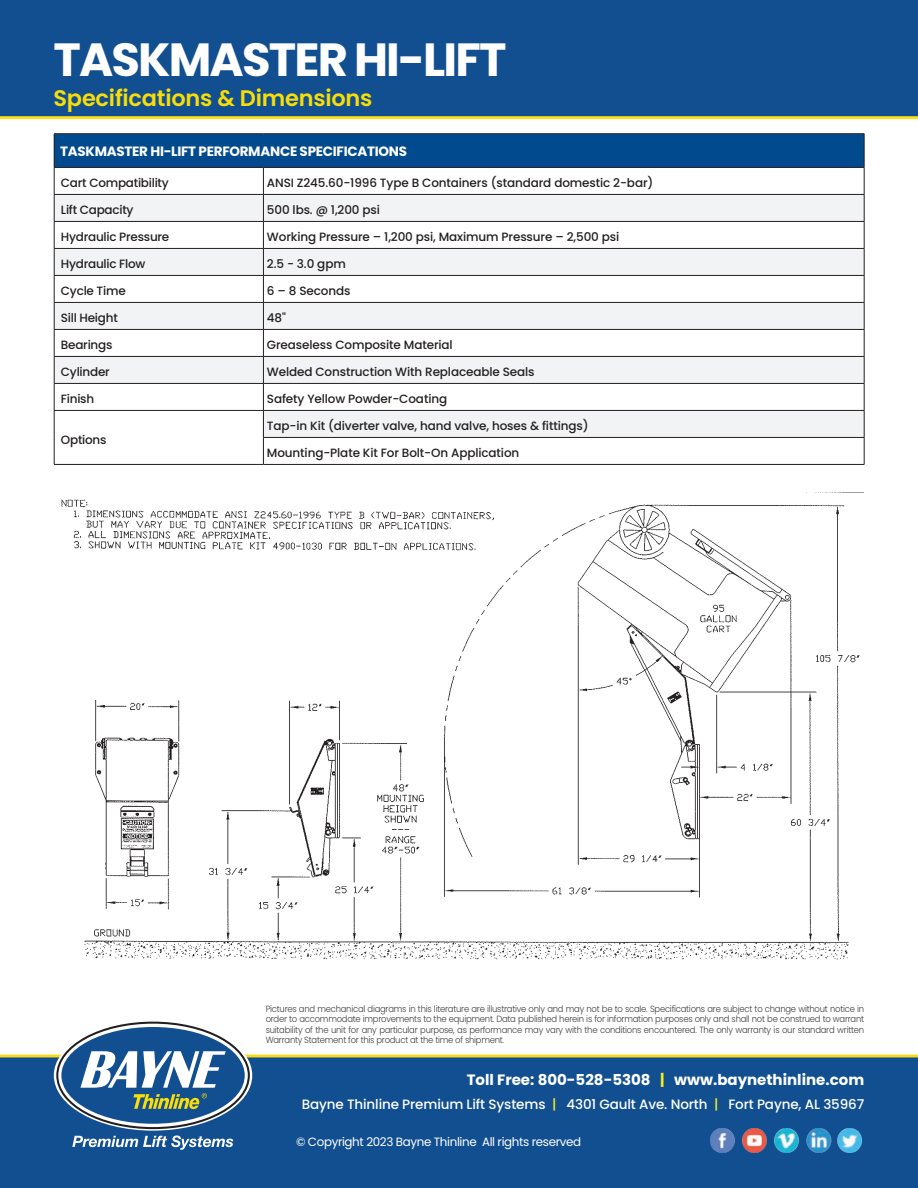
<style>
.page{position:relative;width:918px;height:1188px;background:#fff}
.page>*{position:absolute;margin:0;border:0;box-sizing:border-box;transform-origin:0 0}
.t1{font:700 46.5px "Poppins";letter-spacing:-.04em;color:#fff}
.t2{font:600 22.5px "Poppins";letter-spacing:-.01em;color:#f8dd08}
.t3{font:700 15px "Poppins";color:#fff}
.t4{font:500 13.5px "Poppins";letter-spacing:-.01em;color:#fff}
.t5{font:700 13.5px "Poppins";letter-spacing:-.02em;color:#fff}
.t6{font:500 12px "Poppins";letter-spacing:-.01em;color:#231f20}
.t7{font:12px "Poppins";letter-spacing:-.03em;color:#fff}
.t8{font:300 9px/10.5px "Poppins";letter-spacing:-.03em;color:#3e3e3f;text-align:justify;scale:.94 1}
.s1{color:#f7ee21}
</style>
<div class="page">
<img style="left:0;top:0;width:918px;height:1188px">
<img style="left:55px;top:492px;width:808px;height:473px">
<svg style="left:56px;top:1022px;width:194px;height:107px"></svg>
<svg style="left:72px;top:1136px;width:161px;height:14px"></svg>
<img style="left:711px;top:1128px;width:152px;height:25px">
<div style="left:54px;top:134px;width:810px;height:33px;background:#004a8d"></div>
<svg style="left:55px;top:168px;width:809px;height:296px"></svg>
<svg style="left:55px;top:195px;width:809px;height:242px;fill:#f2f3f4"></svg>
<hr style="left:54px;top:133px;width:209px;height:1px;background:#231f20">
<hr style="left:54px;top:134px;width:1px;height:33px;background:#231f20">
<hr style="left:263px;top:133px;width:601px;height:1px;background:#231f20">
<hr style="left:864px;top:134px;width:1px;height:33px;background:#231f20">
<hr style="left:54px;top:167px;width:209px;height:1px;background:#231f20">
<hr style="left:54px;top:464px;width:209px;height:1px;background:#231f20">
<hr style="left:263px;top:167px;width:601px;height:1px;background:#231f20">
<hr style="left:54px;top:194px;width:209px;height:1px;background:#231f20">
<hr style="left:54px;top:221px;width:209px;height:1px;background:#231f20">
<hr style="left:263px;top:194px;width:601px;height:1px;background:#231f20">
<hr style="left:263px;top:221px;width:601px;height:1px;background:#231f20">
<hr style="left:54px;top:248px;width:209px;height:1px;background:#231f20">
<hr style="left:54px;top:275px;width:209px;height:1px;background:#231f20">
<hr style="left:263px;top:248px;width:601px;height:1px;background:#231f20">
<hr style="left:263px;top:275px;width:601px;height:1px;background:#231f20">
<hr style="left:54px;top:302px;width:209px;height:1px;background:#231f20">
<hr style="left:263px;top:302px;width:601px;height:1px;background:#231f20">
<hr style="left:54px;top:329px;width:209px;height:1px;background:#231f20">
<hr style="left:263px;top:329px;width:601px;height:1px;background:#231f20">
<hr style="left:54px;top:356px;width:209px;height:1px;background:#231f20">
<hr style="left:263px;top:356px;width:601px;height:1px;background:#231f20">
<svg style="left:54px;top:168px;width:1px;height:296px"></svg>
<hr style="left:54px;top:383px;width:209px;height:1px;background:#231f20">
<hr style="left:263px;top:383px;width:601px;height:1px;background:#231f20">
<hr style="left:54px;top:410px;width:209px;height:1px;background:#231f20">
<hr style="left:263px;top:410px;width:601px;height:1px;background:#231f20">
<hr style="left:263px;top:437px;width:601px;height:1px;background:#231f20">
<svg style="left:263px;top:168px;width:1px;height:296px"></svg>
<svg style="left:864px;top:168px;width:1px;height:296px"></svg>
<hr style="left:263px;top:464px;width:601px;height:1px;background:#231f20">
<h1 class="t1" style="left:53px;top:33px;width:455px">TASKMASTER HI-LIFT</h1>
<h2 class="t2" style="left:53px;top:85px;width:321px">Specifications &amp; Dimensions</h2>
<h3 class="t5" style="left:60px;top:143px;width:348px">TASKMASTER HI-LIFT PERFORMANCE SPECIFICATIONS</h3>
<h3 class="t6" style="left:61px;top:176px;width:109px">Cart Compatibility</h3>
<h3 class="t6" style="left:267px;top:176px;width:388px">ANSI Z245.60-1996 Type B Containers (standard domestic 2-bar)</h3>
<h3 class="t6" style="left:61px;top:203px;width:74px">Lift Capacity</h3>
<h3 class="t6" style="left:267px;top:203px;width:115px">500 lbs. @ 1,200 psi</h3>
<h3 class="t6" style="left:61px;top:230px;width:110px">Hydraulic Pressure</h3>
<h3 class="t6" style="left:267px;top:230px;width:354px">Working Pressure – 1,200 psi, Maximum Pressure – 2,500 psi</h3>
<h3 class="t6" style="left:61px;top:257px;width:86px">Hydraulic Flow</h3>
<h3 class="t6" style="left:267px;top:257px;width:80px">2.5 - 3.0 gpm</h3>
<h3 class="t6" style="left:61px;top:284px;width:66px">Cycle Time</h3>
<h3 class="t6" style="left:267px;top:284px;width:85px">6 – 8 Seconds</h3>
<h3 class="t6" style="left:61px;top:311px;width:58px">Sill Height</h3>
<h3 class="t6" style="left:267px;top:311px;width:21px">48"</h3>
<h3 class="t6" style="left:61px;top:338px;width:53px">Bearings</h3>
<h3 class="t6" style="left:267px;top:338px;width:187px">Greaseless Composite Material</h3>
<h3 class="t6" style="left:61px;top:365px;width:50px">Cylinder</h3>
<h3 class="t6" style="left:267px;top:365px;width:269px">Welded Construction With Replaceable Seals</h3>
<h3 class="t6" style="left:61px;top:392px;width:35px">Finish</h3>
<h3 class="t6" style="left:267px;top:392px;width:182px">Safety Yellow Powder-Coating</h3>
<h3 class="t6" style="left:61px;top:433px;width:47px">Options</h3>
<h3 class="t6" style="left:267px;top:419px;width:323px">Tap-in Kit (diverter valve, hand valve, hoses &amp; fittings)</h3>
<h3 class="t6" style="left:267px;top:446px;width:254px">Mounting-Plate Kit For Bolt-On Application</h3>
<p class="t8" style="left:266px;top:1003px;width:638px">Pictures and mechanical diagrams in this literature are illustrative only and may not be to scale. Specifications are subject to change without notice in order to accommodate improvements to the equipment. Data published herein is for information purposes only and shall not be construed to warrant suitability of the unit for any particular purpose, as performance may vary with the conditions encountered. The only warranty is our standard written Warranty Statement for this product at the time of shipment.</p>
<h3 class="t3" style="left:467px;top:1071px;width:399px">Toll Free: 800-528-5308 <span class="s1">|</span> www.baynethinline.com</h3>
<h3 class="t4" style="left:302px;top:1097px;width:564px">Bayne Thinline Premium Lift Systems <span class="s1">|</span> 4301 Gault Ave. North <span class="s1">|</span> Fort Payne, AL 35967</h3>
<h3 class="t7" style="left:296px;top:1134px;width:287px">© Copyright 2023 Bayne Thinline All rights reserved</h3>
</div>
